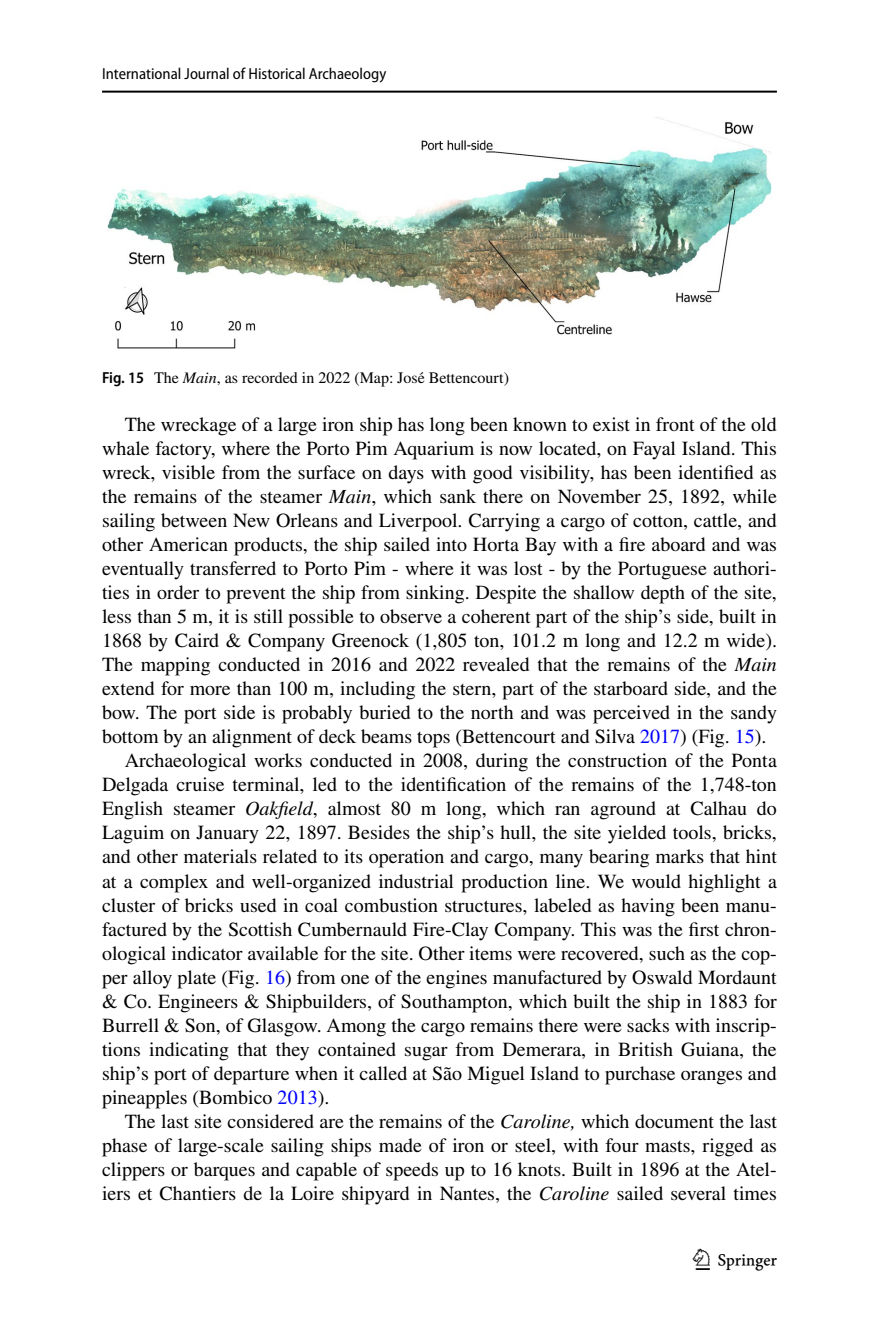
<style>
.page{position:relative;width:879px;height:1333px;background:#fff}
.page>*{position:absolute;margin:0;border:0;box-sizing:border-box;transform-origin:0 0}
.t1{font:30px "Springnew Regular 3";color:#000}
.t2{font:20px "STIX";color:#000}
.t3{font:16px "STIX";color:#000}
.t4{font:semi-condensed 16px "Myriad Pro";color:#000}
.s1{font-family:"Myriad Pro";font-weight:600;font-stretch:semi-condensed}
.s2{font-style:italic}
.s3{color:#00f}
</style>
<div class="page">
<hr style="left:102px;top:91px;width:675px;height:2px;background:#000">
<img style="left:107px;top:117px;width:665px;height:232px">
<p class="t4" style="left:102px;top:65px;width:286px">International Journal of Historical Archaeology</p>
<p class="t3" style="left:102px;top:367px;width:408px"><span class="s1">Fig. 15</span> The <span class="s2">Main</span>, as recorded in 2022 (Map: José Bettencourt)</p>
<p class="t2" style="left:125px;top:411px;width:653px">The wreckage of a large iron ship has long been known to exist in front of the old</p>
<p class="t2" style="left:102px;top:435px;width:676px">whale factory, where the Porto Pim Aquarium is now located, on Fayal Island. This</p>
<p class="t2" style="left:102px;top:459px;width:676px">wreck, visible from the surface on days with good visibility, has been identified as</p>
<p class="t2" style="left:102px;top:483px;width:676px">the remains of the steamer <span class="s2">Main</span>, which sank there on November 25, 1892, while</p>
<p class="t2" style="left:102px;top:507px;width:676px">sailing between New Orleans and Liverpool. Carrying a cargo of cotton, cattle, and</p>
<p class="t2" style="left:102px;top:531px;width:676px">other American products, the ship sailed into Horta Bay with a fire aboard and was</p>
<p class="t2" style="left:102px;top:555px;width:676px">eventually transferred to Porto Pim - where it was lost - by the Portuguese authori-</p>
<p class="t2" style="left:102px;top:579px;width:676px">ties in order to prevent the ship from sinking. Despite the shallow depth of the site,</p>
<p class="t2" style="left:102px;top:603px;width:676px">less than 5 m, it is still possible to observe a coherent part of the ship’s side, built in</p>
<p class="t2" style="left:102px;top:627px;width:676px">1868 by Caird &amp; Company Greenock (1,805 ton, 101.2 m long and 12.2 m wide).</p>
<p class="t2" style="left:102px;top:651px;width:676px">The mapping conducted in 2016 and 2022 revealed that the remains of the <span class="s2">Main</span></p>
<p class="t2" style="left:102px;top:675px;width:676px">extend for more than 100 m, including the stern, part of the starboard side, and the</p>
<p class="t2" style="left:102px;top:699px;width:676px">bow. The port side is probably buried to the north and was perceived in the sandy</p>
<p class="t2" style="left:102px;top:723px;width:666px">bottom by an alignment of deck beams tops (Bettencourt and Silva <span class="s3">2017</span>) (Fig. <span class="s3">15</span>).</p>
<p class="t2" style="left:125px;top:747px;width:654px">Archaeological works conducted in 2008, during the construction of the Ponta</p>
<p class="t2" style="left:102px;top:771px;width:676px">Delgada cruise terminal, led to the identification of the remains of the 1,748-ton</p>
<p class="t2" style="left:102px;top:795px;width:676px">English steamer <span class="s2">Oakfield</span>, almost 80 m long, which ran aground at Calhau do</p>
<p class="t2" style="left:102px;top:819px;width:676px">Laguim on January 22, 1897. Besides the ship’s hull, the site yielded tools, bricks,</p>
<p class="t2" style="left:102px;top:843px;width:676px">and other materials related to its operation and cargo, many bearing marks that hint</p>
<p class="t2" style="left:102px;top:867px;width:676px">at a complex and well-organized industrial production line. We would highlight a</p>
<p class="t2" style="left:102px;top:891px;width:676px">cluster of bricks used in coal combustion structures, labeled as having been manu-</p>
<p class="t2" style="left:102px;top:915px;width:676px">factured by the Scottish Cumbernauld Fire-Clay Company. This was the first chron-</p>
<p class="t2" style="left:102px;top:939px;width:676px">ological indicator available for the site. Other items were recovered, such as the cop-</p>
<p class="t2" style="left:102px;top:963px;width:676px">per alloy plate (Fig. <span class="s3">16</span>) from one of the engines manufactured by Oswald Mordaunt</p>
<p class="t2" style="left:102px;top:987px;width:676px">&amp; Co. Engineers &amp; Shipbuilders, of Southampton, which built the ship in 1883 for</p>
<p class="t2" style="left:102px;top:1011px;width:676px">Burrell &amp; Son, of Glasgow. Among the cargo remains there were sacks with inscrip-</p>
<p class="t2" style="left:102px;top:1035px;width:676px">tions indicating that they contained sugar from Demerara, in British Guiana, the</p>
<p class="t2" style="left:102px;top:1059px;width:676px">ship’s port of departure when it called at São Miguel Island to purchase oranges and</p>
<p class="t2" style="left:102px;top:1083px;width:229px">pineapples (Bombico <span class="s3">2013</span>).</p>
<p class="t2" style="left:125px;top:1107px;width:654px">The last site considered are the remains of the <span class="s2">Caroline,</span> which document the last</p>
<p class="t2" style="left:102px;top:1131px;width:676px">phase of large-scale sailing ships made of iron or steel, with four masts, rigged as</p>
<p class="t2" style="left:102px;top:1155px;width:676px">clippers or barques and capable of speeds up to 16 knots. Built in 1896 at the Atel-</p>
<p class="t2" style="left:102px;top:1179px;width:676px">iers et Chantiers de la Loire shipyard in Nantes, the <span class="s2">Caroline</span> sailed several times</p>
<h1 class="t1" style="left:696px;top:1248px;width:83px">1 3</h1>
</div>
